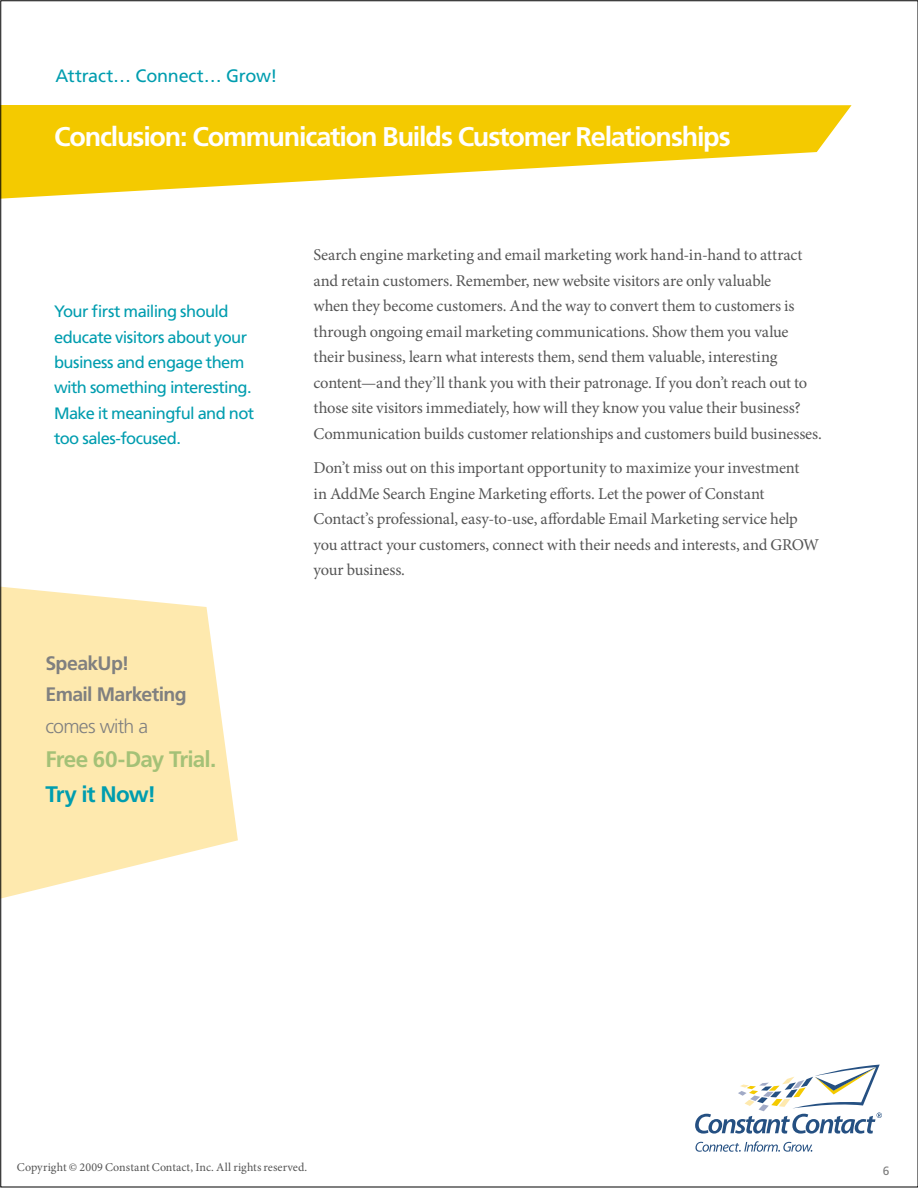
<style>
.page{position:relative;width:918px;height:1188px;background:#fff}
.page>*{position:absolute;margin:0;border:0;box-sizing:border-box;transform-origin:0 0}
.t1{font:700 27px "Frutiger LT Std";letter-spacing:-.045em;color:#fff}
.t2{font:700 22.5px "Frutiger LT Std";letter-spacing:-.035em;color:#a4c177}
.t3{font:700 22.5px "Frutiger LT Std";letter-spacing:-.035em;color:#009daf}
.t4{font:700 19.5px/31.5px "Frutiger LT Std";letter-spacing:-.035em;color:#808080}
.t5{font:300 19.5px "Frutiger LT Std";letter-spacing:-.035em;color:#808080}
.t6{font:18px "Frutiger LT Std";letter-spacing:-.01em;color:#009daf}
.t7{font:16.5px/25.5px "Minion Pro";letter-spacing:-.01em;color:#555}
.t8{font:16.5px/25.5px "Frutiger LT Std";letter-spacing:-.035em;color:#009daf}
.t9{font:12px "Minion Pro";letter-spacing:.005em;color:#555}
.t10{font:12px "Frutiger LT Std";color:#7d7d7d}
</style>
<div class="page">
<svg style="left:695px;top:1065px;width:187px;height:69px"></svg>
<svg style="left:695px;top:1141px;width:117px;height:11px"></svg>
<svg style="left:2px;top:105px;width:850px;height:94px;fill:#f4ca00"></svg>
<svg style="left:2px;top:587px;width:236px;height:311px;fill:#fee9ae"></svg>
<p class="t6" style="left:56px;top:65px;width:224px">Attract… Connect… Grow!</p>
<h1 class="t1" style="left:54px;top:121px;width:678px">Conclusion: Communication Builds Customer Relationships</h1>
<p class="t8" style="left:54px;top:299px;width:202px">Your first mailing should educate visitors about your business and engage them with something interesting.<br>Make it meaningful and not too sales-focused.</p>
<p class="t4" style="left:45px;top:647px;width:143px">SpeakUp!<br>Email Marketing</p>
<p class="t5" style="left:45px;top:715px;width:104px">comes with a</p>
<h2 class="t2" style="left:45px;top:746px;width:172px">Free 60-Day Trial.</h2>
<h2 class="t3" style="left:45px;top:781px;width:112px">Try it Now!</h2>
<p class="t7" style="left:314px;top:242px;width:510px">Search engine marketing and email marketing work hand-in-hand to attract and retain customers. Remember, new website visitors are only valuable<br>when they become customers. And the way to convert them to customers is through ongoing email marketing communications. Show them you value their business, learn what interests them, send them valuable, interesting content—and they’ll thank you with their patronage. If you don’t reach out to those site visitors immediately, how will they know you value their business?<br>Communication builds customer relationships and customers build businesses.</p>
<p class="t7" style="left:314px;top:455px;width:507px">Don’t miss out on this important opportunity to maximize your investment<br>in AddMe Search Engine Marketing efforts. Let the power of Constant Contact’s professional, easy-to-use, affordable Email Marketing service help you attract your customers, connect with their needs and interests, and GROW your business.</p>
<p class="t9" style="left:17px;top:1159px;width:292px">Copyright © 2009 Constant Contact, Inc. All rights reserved.</p>
<p class="t10" style="left:883px;top:1163px;width:8px">6</p>
</div>
